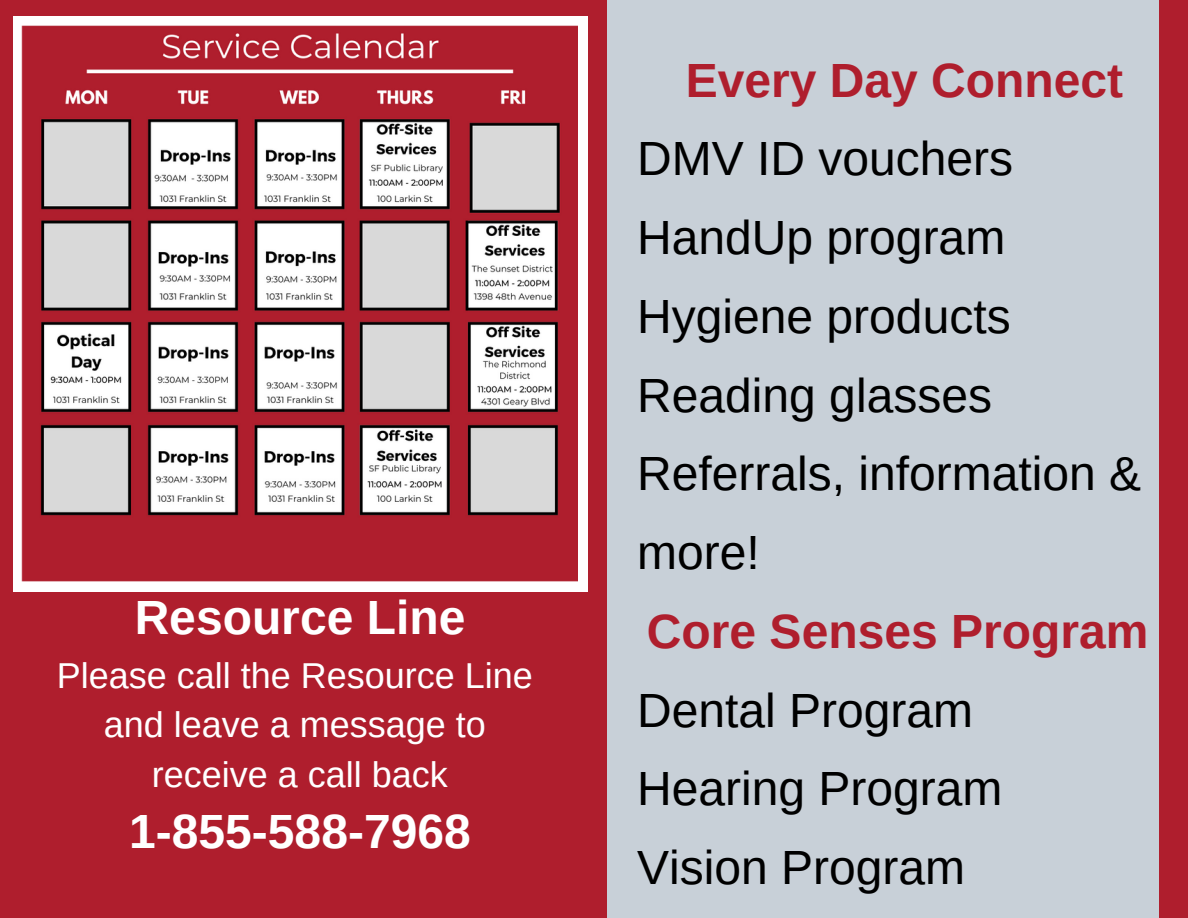
<style>
.page{position:relative;width:1188px;height:918px;background:#af1e2d}
.page>*{position:absolute;margin:0;border:0;box-sizing:border-box;transform-origin:0 0}
.t1{font:48px/78.8px "Arimo";color:#000}
.t2{font:700 48px "Arimo";color:#af1e2d}
.t3{font:700 48px "Arimo";color:#fff}
.t4{font:36px "Arimo";color:#fff}
</style>
<div class="page">
<div style="left:607px;top:0;width:552px;height:918px;background:#c8d0d8"></div>
<div style="left:13px;top:16px;width:575px;height:576px;background:#fff"></div>
<img style="left:22px;top:25px;width:556px;height:556px">
<p class="t3" style="left:135px;top:591px;width:332px">Resource Line</p>
<p class="t4" style="left:57px;top:655px;width:477px">Please call the Resource Line</p>
<p class="t4" style="left:104px;top:705px;width:384px">and leave a message to</p>
<p class="t4" style="left:152px;top:754px;width:297px">receive a call back</p>
<p class="t3" style="left:129px;top:804px;width:343px">1-855-588-7968</p>
<p class="t2" style="left:686px;top:53px;width:439px">Every Day Connect</p>
<p class="t1" style="left:637px;top:119px;width:378px">DMV ID vouchers</p>
<p class="t1" style="left:637px;top:198px;width:370px">HandUp program</p>
<p class="t1" style="left:637px;top:277px;width:375px">Hygiene products</p>
<p class="t1" style="left:637px;top:356px;width:356px">Reading glasses</p>
<p class="t1" style="left:637px;top:434px;width:506px">Referrals, information &amp; more!</p>
<p class="t2" style="left:647px;top:605px;width:503px">Core Senses Program</p>
<p class="t1" style="left:637px;top:671px;width:338px">Dental Program</p>
<p class="t1" style="left:637px;top:749px;width:367px">Hearing Program</p>
<p class="t1" style="left:637px;top:828px;width:330px">Vision Program</p>
</div>
